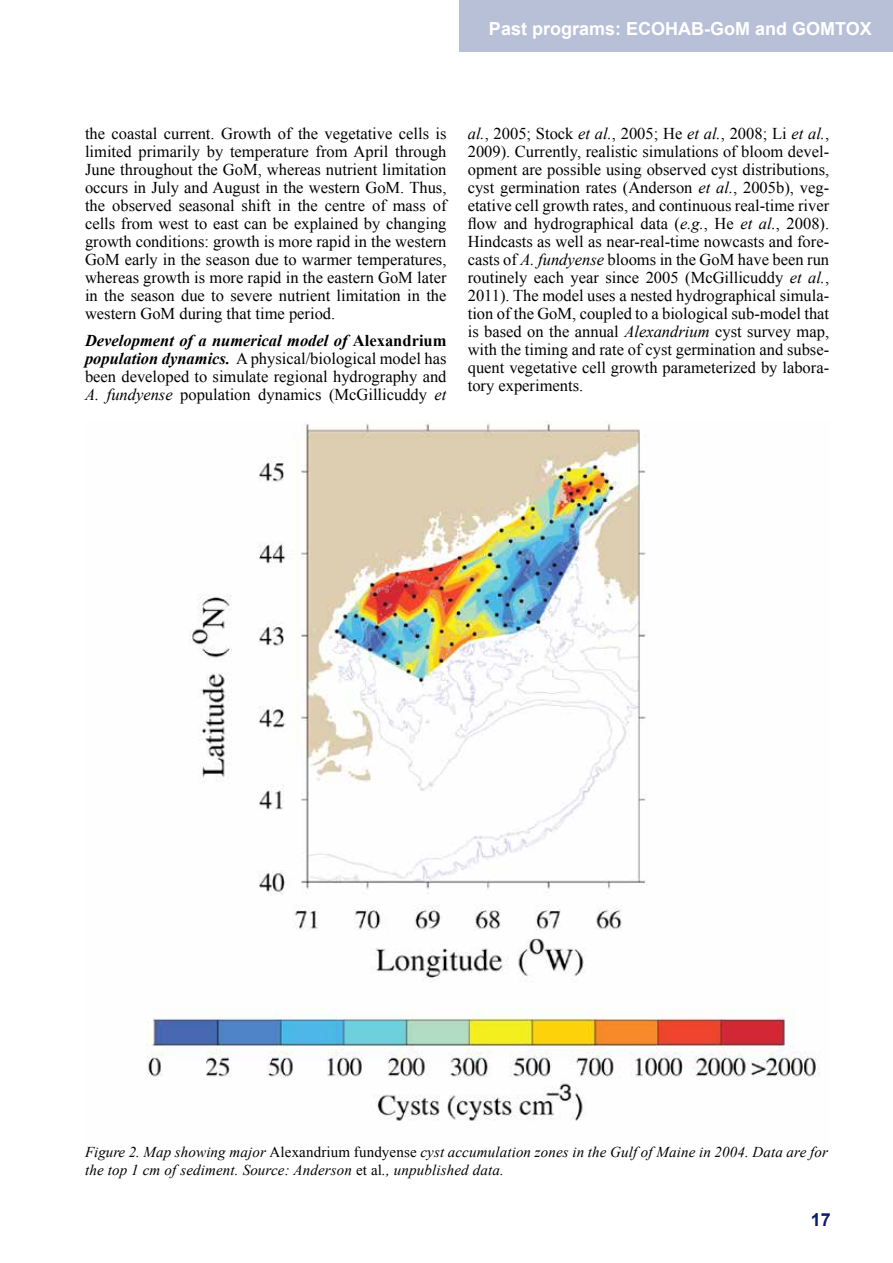
<style>
.page{position:relative;width:893px;height:1263px;background:#fff}
.page>*{position:absolute;margin:0;border:0;box-sizing:border-box;transform-origin:0 0}
.t1{font:700 18px "Arial";color:#fff}
.t2{font:700 18px "Arial";color:#0c1a6f}
.t3{font:16.5px/18px "Times New Roman";color:#000;text-align:justify}
.t4{font:italic 15px/18px "Times New Roman";letter-spacing:.01em;color:#000}
.s1{font-weight:700;font-style:italic}
.s2{font-weight:700}
.s3{font-style:italic}
.s4{font-style:normal}
</style>
<div class="page">
<div style="left:459px;top:0;width:434px;height:51px;background:#b8c0d8"></div>
<img style="left:147px;top:421px;width:673px;height:700px">
<p class="t1" style="left:489px;top:16px;width:384px">Past programs: ECOHAB-GoM and GOMTOX</p>
<p class="t3" style="left:85px;top:124px;width:363px">the coastal current. Growth of the vegetative cells is limited primarily by temperature from April through June throughout the GoM, whereas nutrient limitation occurs in July and August in the western GoM. Thus, the observed seasonal shift in the centre of mass of cells from west to east can be explained by changing growth conditions: growth is more rapid in the western GoM early in the season due to warmer temperatures, whereas growth is more rapid in the eastern GoM later in the season due to severe nutrient limitation in the western GoM during that time period.</p>
<p class="t3" style="left:85px;top:331px;width:363px"><span class="s1">Development of a numerical model of</span> <span class="s2">Alexandrium </span><span class="s1">population dynamics.</span> A physical/biological model has been developed to simulate regional hydrography and <span class="s3">A. fundyense</span> population dynamics (McGillicuddy <span class="s3">et</span></p>
<p class="t3" style="left:468px;top:124px;width:363px"><span class="s3">al.</span>, 2005; Stock <span class="s3">et al.</span>, 2005; He <span class="s3">et al.</span>, 2008; Li <span class="s3">et al.</span>, 2009). Currently, realistic simulations of bloom devel&shy;opment are possible using observed cyst distributions, cyst germination rates (Anderson <span class="s3">et al.</span>, 2005b), veg&shy;etative cell growth rates, and continuous real-time river flow and hydrographical data (<span class="s3">e.g.</span>, He <span class="s3">et al.</span>, 2008).<br>Hindcasts as well as near-real-time nowcasts and fore&shy;casts of <span class="s3">A. fundyense</span> blooms in the GoM have been run routinely each year since 2005 (McGillicuddy <span class="s3">et al.</span>, 2011). The model uses a nested hydrographical simula&shy;tion of the GoM, coupled to a biological sub-model that is based on the annual <span class="s3">Alexandrium</span> cyst survey map, with the timing and rate of cyst germination and subse&shy;quent vegetative cell growth parameterized by labora&shy;tory experiments.</p>
<p class="t4" style="left:85px;top:1142px;width:744px">Figure 2. Map showing major <span class="s4">Alexandrium fundyense</span> cyst accumulation zones in the Gulf of Maine in 2004. Data are for the top 1 cm of sediment. Source: Anderson <span class="s4">et al</span>., unpublished data.</p>
<p class="t2" style="left:811px;top:1207px;width:22px">17</p>
</div>
